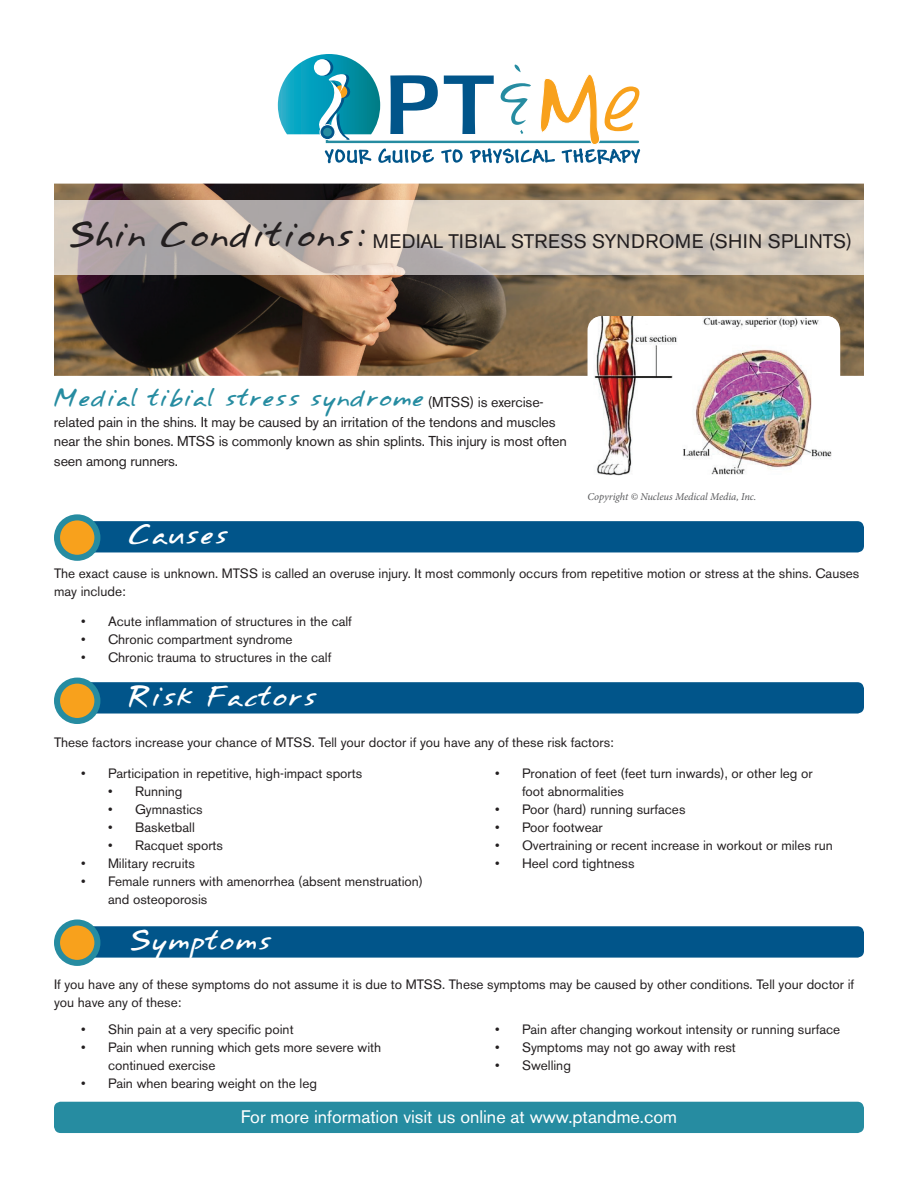
<style>
.page{position:relative;width:918px;height:1188px;background:#fff}
.page>*{position:absolute;margin:0;border:0;box-sizing:border-box;transform-origin:0 0}
.t1{font:24px "Annifont";color:#fff}
.t2{font:21px "Annifont";letter-spacing:-.01em;color:#268ca1}
.t3{font:19.5px "Akzidenz Grotesk BE";letter-spacing:.02em;color:#231f20}
.t4{font:18px "Akzidenz Grotesk BE";color:#fff}
.t5{font:14.25px/19.5px "Akzidenz Grotesk BE";letter-spacing:-.01em;color:#231f20}
.t6{font:13.5px/18px "Akzidenz Grotesk BE";color:#231f20}
.t7{font:italic 10.5px "Minion Pro";letter-spacing:-.005em;color:#57585a}
.s1{font-family:"Annifont";font-size:30px}
.s2{font-family:"Akzidenz Grotesk BE";font-size:14.25px;color:#231f20}
</style>
<div class="page">
<img style="left:54px;top:184px;width:810px;height:192px">
<svg style="left:278px;top:54px;width:362px;height:110px"></svg>
<svg style="left:320px;top:125px;width:15px;height:15px"></svg>
<div style="left:320px;top:124px;width:15px;height:16px;border:1px solid #fff;border-radius:50%"></div>
<div style="left:323px;top:128px;width:9px;height:8px;background:#268ca1;border-radius:50%"></div>
<img style="left:54px;top:201px;width:810px;height:73px">
<div style="left:81px;top:521px;width:783px;height:31px;background:#01558a;border-radius:7px"></div>
<div style="left:81px;top:682px;width:783px;height:32px;background:#01558a;border-radius:7px"></div>
<div style="left:57px;top:681px;width:40px;height:40px;background:#f8a11c;border-radius:50%"></div>
<div style="left:54px;top:678px;width:46px;height:46px;border:6px solid #268ca1;border-radius:50%"></div>
<svg style="left:57px;top:517px;width:40px;height:41px"></svg>
<div style="left:54px;top:514px;width:46px;height:47px;border:6px solid #268ca1;border-radius:50%"></div>
<div style="left:81px;top:926px;width:783px;height:32px;background:#01558a;border-radius:7px"></div>
<div style="left:57px;top:923px;width:40px;height:40px;background:#f8a11c;border-radius:50%"></div>
<div style="left:54px;top:920px;width:46px;height:46px;border:6px solid #268ca1;border-radius:50%"></div>
<div style="left:588px;top:316px;width:252px;height:186px;background:#fff;border-radius:15px"></div>
<img style="left:594px;top:316px;width:244px;height:160px">
<div style="left:54px;top:1102px;width:810px;height:31px;background:#268ca1;border-radius:7px"></div>
<h3 class="t3" style="left:66px;top:230px;width:788px"><span class="s1">Shin Conditions:</span> MEDIAL TIBIAL STRESS SYNDROME (SHIN SPLINTS)</h3>
<h2 class="t2" style="left:54px;top:380px;width:491px">Medial tibial stress syndrome <span class="s2">(MTSS) is exercise-</span></h2>
<p class="t5" style="left:54px;top:412px;width:514px">related pain in the shins. It may be caused by an irritation of the tendons and muscles near the shin bones. MTSS is commonly known as shin splints. This injury is most often seen among runners.</p>
<h1 class="t1" style="left:127px;top:514px;width:103px">Causes</h1>
<p class="t7" style="left:588px;top:490px;width:170px">Copyright © Nucleus Medical Media, Inc.</p>
<p class="t6" style="left:54px;top:565px;width:807px">The exact cause is unknown. MTSS is called an overuse injury. It most commonly occurs from repetitive motion or stress at the shins. Causes may include:</p>
<p class="t6" style="left:81px;top:613px;width:272px">• Acute inflammation of structures in the calf</p>
<p class="t6" style="left:81px;top:631px;width:213px">• Chronic compartment syndrome</p>
<p class="t6" style="left:81px;top:649px;width:252px">• Chronic trauma to structures in the calf</p>
<h1 class="t1" style="left:127px;top:676px;width:192px">Risk Factors</h1>
<p class="t6" style="left:54px;top:733px;width:561px">These factors increase your chance of MTSS. Tell your doctor if you have any of these risk factors:</p>
<p class="t6" style="left:81px;top:764px;width:283px">• Participation in repetitive, high-impact sports</p>
<p class="t6" style="left:108px;top:782px;width:76px">• Running</p>
<p class="t6" style="left:108px;top:800px;width:96px">• Gymnastics</p>
<p class="t6" style="left:108px;top:818px;width:88px">• Basketball</p>
<p class="t6" style="left:108px;top:836px;width:117px">• Racquet sports</p>
<p class="t6" style="left:81px;top:854px;width:115px">• Military recruits</p>
<p class="t6" style="left:108px;top:872px;width:317px;text-indent:-27px">• Female runners with amenorrhea (absent menstruation) and osteoporosis</p>
<h1 class="t1" style="left:127px;top:920px;width:146px">Symptoms</h1>
<p class="t6" style="left:522px;top:764px;width:292px;text-indent:-27px">• Pronation of feet (feet turn inwards), or other leg or foot abnormalities</p>
<p class="t6" style="left:495px;top:800px;width:192px">• Poor (hard) running surfaces</p>
<p class="t6" style="left:495px;top:818px;width:109px">• Poor footwear</p>
<p class="t6" style="left:495px;top:836px;width:339px">• Overtraining or recent increase in workout or miles run</p>
<p class="t6" style="left:495px;top:854px;width:141px">• Heel cord tightness</p>
<p class="t6" style="left:54px;top:975px;width:802px">If you have any of these symptoms do not assume it is due to MTSS. These symptoms may be caused by other conditions. Tell your doctor if you have any of these:</p>
<p class="t6" style="left:81px;top:1021px;width:214px">• Shin pain at a very specific point</p>
<p class="t6" style="left:108px;top:1039px;width:275px;text-indent:-27px">• Pain when running which gets more severe with continued exercise</p>
<p class="t6" style="left:81px;top:1075px;width:237px">• Pain when bearing weight on the leg</p>
<p class="t6" style="left:495px;top:1021px;width:347px">• Pain after changing workout intensity or running surface</p>
<p class="t6" style="left:495px;top:1039px;width:242px">• Symptoms may not go away with rest</p>
<p class="t6" style="left:495px;top:1057px;width:77px">• Swelling</p>
<h3 class="t4" style="left:241px;top:1106px;width:438px">For more information visit us online at www.ptandme.com</h3>
</div>
